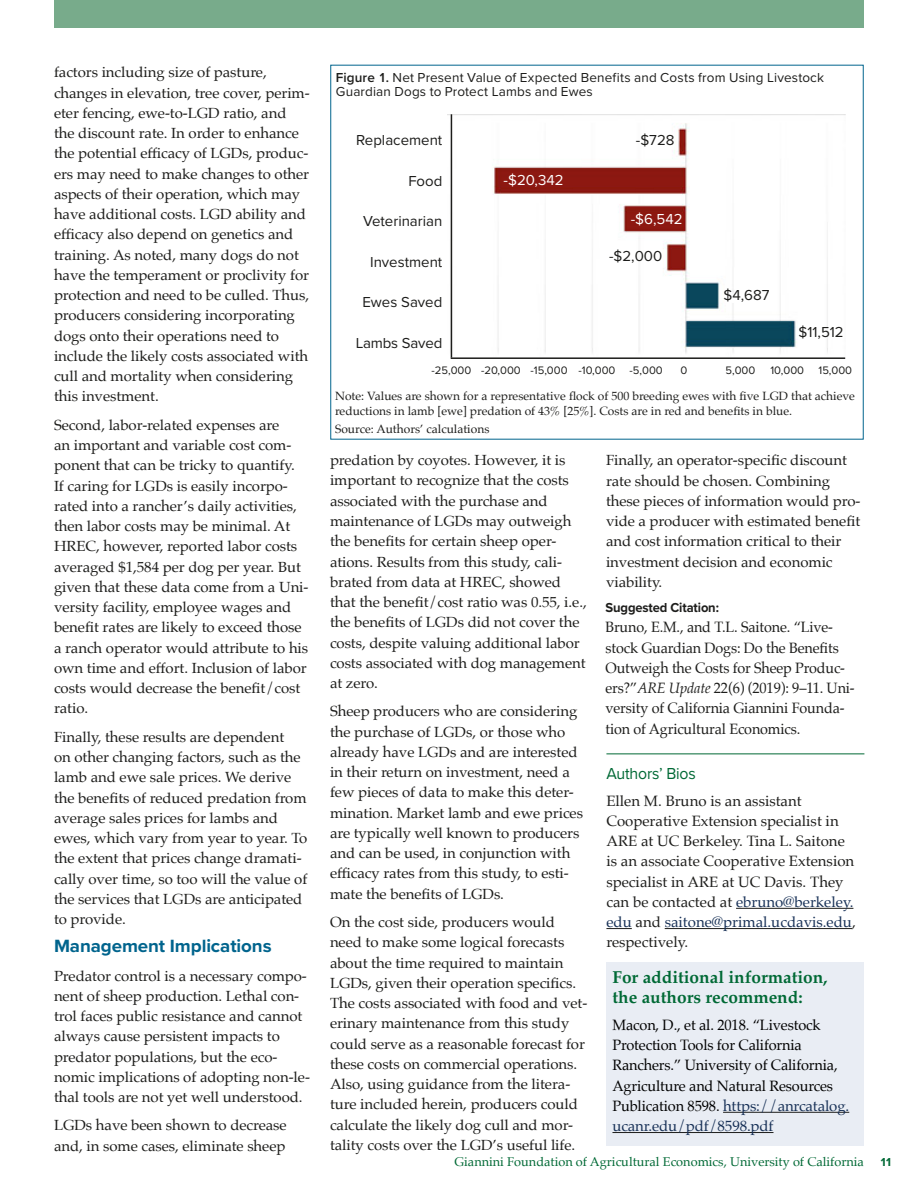
<style>
.page{position:relative;width:918px;height:1188px;background:#fff}
.page>*{position:absolute;margin:0;border:0;box-sizing:border-box;transform-origin:0 0}
.Article_Body__Palati{font:700 18.3px "Proxima Nova";letter-spacing:-.005em;color:#00648d}
.For_Additional_Info{font:700 17.25px/20.2px "Palatino";color:#006935}
.Author_Bio_Header{font:16.5px "Proxima Nova";letter-spacing:-.01em;color:#006935;scale:.96 1}
.Article_Body__Palati-2{font:15px/20.2px "Palatino";color:#1d1d1b}
.Article_Body__Palati-3{font:15px/20.2px "Palatino";color:#1d1d1b;scale:.96 1}
.Article_Body__Palati-4{font:15px/20.2px "Palatino";letter-spacing:-.01em;color:#000}
.Fig_axis_label_-_lef{font:15px "Proxima Nova";color:#1d1d1b}
.Fig_axis_label_-_lef-2{font:15px "Proxima Nova";color:#fff}
.Article_Body__Palati-5{font:14.7px/20.2px "Palatino";letter-spacing:-.005em;color:#1d1d1b}
.Figure_Title{font:13.5px/14.2px "Proxima Nova";letter-spacing:.01em;color:#1d1d1b}
.t1{font:700 13.5px "Proxima Nova";letter-spacing:-.01em;color:#1d1d1b;scale:.96 1}
.t2{font:12.75px "Palatino";color:#006935}
.Article_Body__Palati-6{font:12px/15px "Palatino";color:#1d1d1b}
.t3{font:700 12px "Proxima Nova";color:#006935}
.Fig_axis_label_-_lef-3{font:11.25px "Proxima Nova";color:#1d1d1b}
.s1{font-weight:600}
.s2{font-style:italic}
.s3{color:#183157}
</style>
<div class="page">
<div style="left:54px;top:0;width:810px;height:28px;background:#78ab8b"></div>
<div style="left:606px;top:962px;width:258px;height:183px;background:#e9edf4"></div>
<hr style="left:723px;top:1112px;width:126px;height:1px;background:#1d1d1b">
<hr style="left:612px;top:1132px;width:162px;height:1px;background:#1d1d1b">
<img style="left:447px;top:114px;width:399px;height:243px">
<hr style="left:606px;top:754px;width:258px;height:1px;background:#006935">
<hr style="left:736px;top:908px;width:117px;height:1px;background:#1d1d1b">
<svg style="left:606px;top:928px;width:26px;height:1px"></svg>
<hr style="left:665px;top:928px;width:187px;height:1px;background:#1d1d1b">
<hr style="left:451px;top:114px;width:1px;height:244px;background:#1d1d1b">
<hr style="left:451px;top:357px;width:394px;height:2px;background:#1d1d1b">
<p class="Article_Body__Palati-5" style="left:54px;top:62px;width:257px">factors including size of pasture, changes in elevation, tree cover, perim&shy;eter fencing, ewe-to-LGD ratio, and the discount rate. In order to enhance the potential efficacy of LGDs, produc&shy;ers may need to make changes to other aspects of their operation, which may have additional costs. LGD ability and efficacy also depend on genetics and training. As noted, many dogs do not have the temperament or proclivity for protection and need to be culled. Thus, producers considering incorporating dogs onto their operations need to include the likely costs associated with cull and mortality when considering this investment.</p>
<p class="Article_Body__Palati-5" style="left:54px;top:415px;width:256px">Second, labor-related expenses are<br>an important and variable cost com&shy;ponent that can be tricky to quantify.<br>If caring for LGDs is easily incorpo&shy;rated into a rancher’s daily activities, then labor costs may be minimal. At HREC, however, reported labor costs averaged $1,584 per dog per year. But given that these data come from a Uni&shy;versity facility, employee wages and benefit rates are likely to exceed those a ranch operator would attribute to his own time and effort. Inclusion of labor costs would decrease the benefit/cost ratio.</p>
<p class="Article_Body__Palati-5" style="left:54px;top:727px;width:255px">Finally, these results are dependent<br>on other changing factors, such as the lamb and ewe sale prices. We derive the benefits of reduced predation from average sales prices for lambs and ewes, which vary from year to year. To the extent that prices change dramati&shy;cally over time, so too will the value of the services that LGDs are anticipated to provide.</p>
<p class="Article_Body__Palati" style="left:54px;top:932px;width:219px">Management Implications</p>
<p class="Article_Body__Palati-5" style="left:54px;top:965px;width:258px">Predator control is a necessary compo&shy;nent of sheep production. Lethal con&shy;trol faces public resistance and cannot always cause persistent impacts to predator populations, but the eco&shy;nomic implications of adopting non-le&shy;thal tools are not yet well understood.</p>
<p class="Article_Body__Palati-5" style="left:54px;top:1115px;width:234px">LGDs have been shown to decrease and, in some cases, eliminate sheep</p>
<p class="Figure_Title" style="left:336px;top:69px;width:490px"><span class="s1">Figure 1.</span> Net Present Value of Expected Benefits and Costs from Using Livestock<br>Guardian Dogs to Protect Lambs and Ewes</p>
<p class="Fig_axis_label_-_lef" style="left:356px;top:129px;width:88px">Replacement</p>
<p class="Fig_axis_label_-_lef" style="left:408px;top:170px;width:36px">Food</p>
<p class="Fig_axis_label_-_lef" style="left:363px;top:210px;width:81px">Veterinarian</p>
<p class="Fig_axis_label_-_lef" style="left:370px;top:251px;width:74px">Investment</p>
<p class="Fig_axis_label_-_lef" style="left:362px;top:291px;width:81px">Ewes Saved</p>
<p class="Fig_axis_label_-_lef" style="left:356px;top:332px;width:88px">Lambs Saved</p>
<p class="Fig_axis_label_-_lef-2" style="left:504px;top:169px;width:61px">-$20,342</p>
<p class="Fig_axis_label_-_lef" style="left:636px;top:129px;width:40px">-$728</p>
<p class="Fig_axis_label_-_lef-2" style="left:631px;top:208px;width:53px">-$6,542</p>
<p class="Fig_axis_label_-_lef" style="left:609px;top:245px;width:55px">-$2,000</p>
<p class="Fig_axis_label_-_lef" style="left:724px;top:284px;width:48px">$4,687</p>
<p class="Fig_axis_label_-_lef" style="left:799px;top:321px;width:47px">$11,512</p>
<p class="Fig_axis_label_-_lef-3" style="left:432px;top:362px;width:233px">-25,000 -20,000 -15,000 -10,000 -5,000</p>
<p class="Fig_axis_label_-_lef-3" style="left:681px;top:362px;width:8px">0</p>
<p class="Fig_axis_label_-_lef-3" style="left:726px;top:362px;width:31px">5,000</p>
<p class="Fig_axis_label_-_lef-3" style="left:771px;top:362px;width:35px">10,000</p>
<p class="Fig_axis_label_-_lef-3" style="left:819px;top:362px;width:35px">15,000</p>
<p class="Article_Body__Palati-6" style="left:335px;top:389px;width:521px">Note: Values are shown for a representative flock of 500 breeding ewes with five LGD that achieve reductions in lamb [ewe] predation of 43% [25%]. Costs are in red and benefits in blue.</p>
<p class="Article_Body__Palati-6" style="left:335px;top:422px;width:156px">Source: Authors’ calculations</p>
<p class="Article_Body__Palati-5" style="left:330px;top:450px;width:258px">predation by coyotes. However, it is important to recognize that the costs associated with the purchase and maintenance of LGDs may outweigh the benefits for certain sheep oper&shy;ations. Results from this study, cali&shy;brated from data at HREC, showed that the benefit/cost ratio was 0.55, i.e., the benefits of LGDs did not cover the costs, despite valuing additional labor costs associated with dog management at zero.</p>
<p class="Article_Body__Palati-5" style="left:330px;top:701px;width:255px">Sheep producers who are considering the purchase of LGDs, or those who already have LGDs and are interested in their return on investment, need a few pieces of data to make this deter&shy;mination. Market lamb and ewe prices are typically well known to producers and can be used, in conjunction with efficacy rates from this study, to esti&shy;mate the benefits of LGDs.</p>
<p class="Article_Body__Palati-5" style="left:330px;top:912px;width:259px">On the cost side, producers would need to make some logical forecasts about the time required to maintain LGDs, given their operation specifics.<br>The costs associated with food and vet&shy;erinary maintenance from this study could serve as a reasonable forecast for these costs on commercial operations.<br>Also, using guidance from the litera&shy;ture included herein, producers could calculate the likely dog cull and mor&shy;tality costs over the LGD’s useful life.</p>
<p class="Article_Body__Palati-5" style="left:606px;top:450px;width:256px">Finally, an operator-specific discount rate should be chosen. Combining these pieces of information would pro&shy;vide a producer with estimated benefit and cost information critical to their investment decision and economic viability.</p>
<p class="t1" style="left:606px;top:598px;width:120px">Suggested Citation:</p>
<p class="Article_Body__Palati-3" style="left:606px;top:617px;width:261px">Bruno, E.M., and T.L. Saitone. “Live&shy;stock Guardian Dogs: Do the Benefits Outweigh the Costs for Sheep Produc&shy;ers?”<span class="s2">ARE Update</span> 22(6) (2019): 9–11. Uni&shy;versity of California Giannini Founda&shy;tion of Agricultural Economics.</p>
<p class="Author_Bio_Header" style="left:606px;top:761px;width:95px">Authors’ Bios</p>
<p class="Article_Body__Palati-2" style="left:606px;top:790px;width:251px">Ellen M. Bruno is an assistant Cooperative Extension specialist in ARE at UC Berkeley. Tina L. Saitone is an associate Cooperative Extension specialist in ARE at UC Davis. They can be contacted at <span class="s3">ebruno@berkeley. edu</span> and <span class="s3">saitone@primal.ucdavis.edu</span>, respectively.</p>
<p class="For_Additional_Info" style="left:612px;top:966px;width:217px">For additional information, the authors recommend:</p>
<p class="Article_Body__Palati-4" style="left:612px;top:1014px;width:238px">Macon, D., et al. 2018. “Livestock Protection Tools for California Ranchers.” University of California, Agriculture and Natural Resources Publication 8598. <span class="s3">https://anrcatalog. ucanr.edu/pdf/8598.pdf</span></p>
<p class="t2" style="left:455px;top:1151px;width:411px">Giannini Foundation of Agricultural Economics, University of California</p>
<p class="t3" style="left:881px;top:1153px;width:12px">11</p>
</div>
